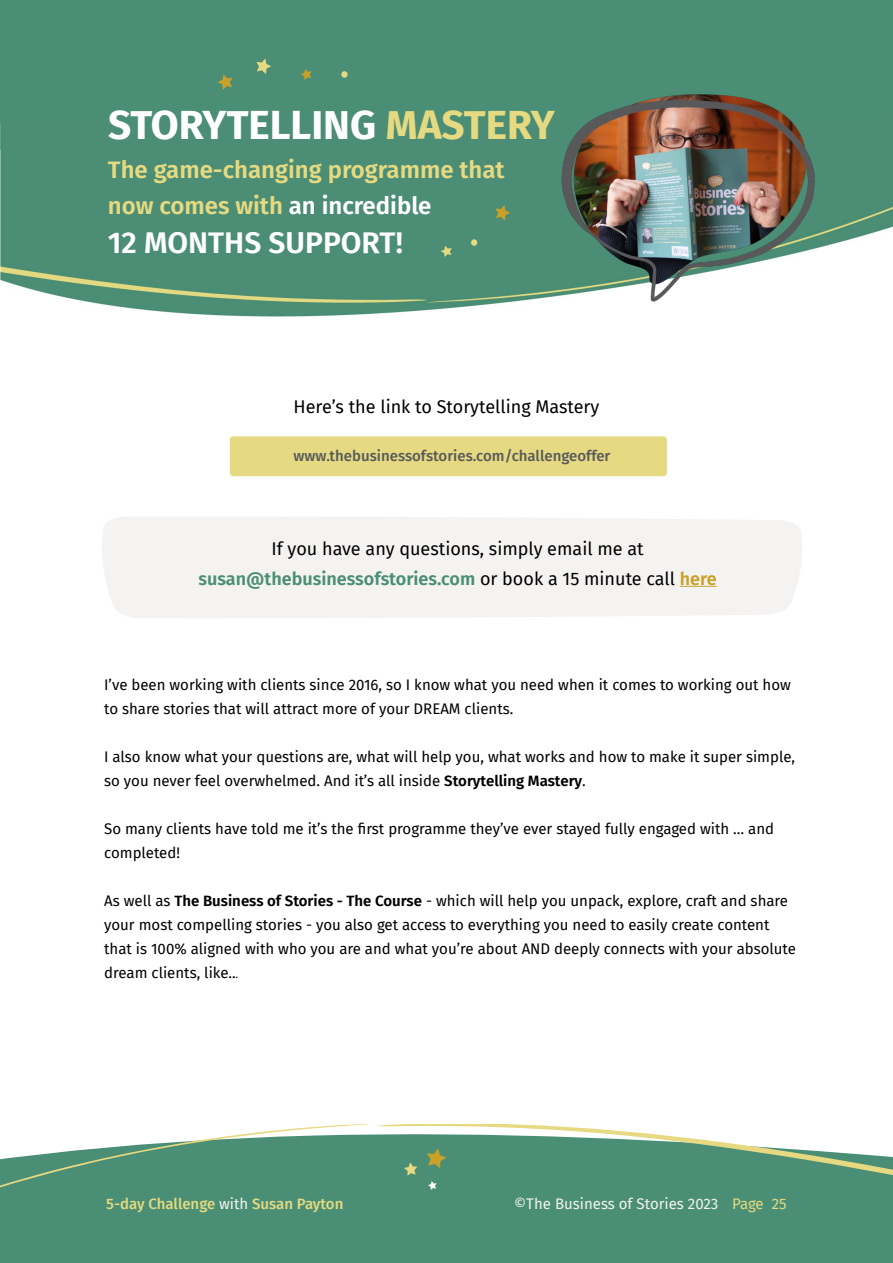
<style>
.page{position:relative;width:893px;height:1263px;background:#fff}
.page>*{position:absolute;margin:0;border:0;box-sizing:border-box;transform-origin:0 0}
.t1{font:700 40.5px "Fira Sans";color:#fff}
.t2{font:600 30px "Fira Sans";color:#fff}
.t3{font:600 24px/36px "Fira Sans";color:#e5da81}
.t4{font:18px/30px "Fira Sans";color:#000;text-align:center}
.t5{font:15px/24px "Fira Sans";color:#000}
.t6{font:500 15px "Fira Sans";color:#59595b}
.t7{font:15px "Fira Sans";color:#f5f3f2}
.t8{font:500 15px "Fira Sans";color:#e5da81}
.s1{color:#e5da81}
.s2{color:#fff}
.s3{font-weight:600;color:#4a8e76}
.s4{font-weight:600;color:#c9a129}
.s5{font-weight:600}
.s6{font-weight:300;font-style:italic}
.s7{font-weight:400;color:#f5f3f2}
</style>
<div class="page">
<svg style="left:0;top:1124px;width:893px;height:139px;fill:#4a8f75"></svg>
<svg style="left:427px;top:1148px;width:19px;height:20px"></svg>
<svg style="left:404px;top:1162px;width:13px;height:13px"></svg>
<svg style="left:428px;top:1181px;width:9px;height:9px"></svg>
<div style="left:0;top:0;width:893px;height:149px;background:#4a8e76"></div>
<img style="left:0;top:123px;width:893px;height:194px">
<img style="left:554px;top:94px;width:274px;height:212px">
<svg style="left:218px;top:74px;width:14px;height:16px"></svg>
<svg style="left:256px;top:59px;width:15px;height:15px"></svg>
<svg style="left:301px;top:69px;width:10px;height:11px"></svg>
<svg style="left:441px;top:246px;width:11px;height:11px"></svg>
<svg style="left:495px;top:205px;width:15px;height:16px"></svg>
<svg style="left:341px;top:71px;width:7px;height:7px"></svg>
<svg style="left:470px;top:239px;width:8px;height:7px"></svg>
<div style="left:102px;top:517px;width:700px;height:101px;background:#f5f3f2"></div>
<hr style="left:680px;top:586px;width:37px;height:1px;background:#c9a129">
<div style="left:229px;top:436px;width:439px;height:41px;background:#e5da81;border-radius:4px"></div>
<div style="left:228px;top:435px;width:440px;height:43px;border:2px solid #fff;border-radius:4px"></div>
<h1 class="t1" style="left:108px;top:90px;width:448px">STORYTELLING <span class="s1">MASTERY</span></h1>
<h3 class="t3" style="left:108px;top:150px;width:398px">The game-changing programme that now comes with <span class="s2">an incredible</span></h3>
<h2 class="t2" style="left:108px;top:218px;width:296px">12 MONTHS SUPPORT!</h2>
<p class="t4" style="left:294px;top:391px;width:307px">Here’s the link to Storytelling Mastery</p>
<p class="t6" style="left:294px;top:444px;width:318px">www.thebusinessofstories.com/challengeoffer</p>
<p class="t4" style="left:199px;top:533px;width:520px">If you have any questions, simply email me at <span class="s3">susan@thebusinessofstories.com</span> or book a 15 minute call <span class="s4">here</span></p>
<p class="t5" style="left:104px;top:672px;width:688px">I’ve been working with clients since 2016, so I know what you need when it comes to working out how to share stories that will attract more of your DREAM clients.</p>
<p class="t5" style="left:104px;top:744px;width:692px">I also know what your questions are, what will help you, what works and how to make it super simple, so you never feel overwhelmed. And it’s all inside <span class="s5">Storytelling Mastery</span>.</p>
<p class="t5" style="left:104px;top:816px;width:671px">So many clients have told me it’s the first programme they’ve ever stayed fully engaged with … and completed!</p>
<p class="t5" style="left:104px;top:888px;width:693px">As well as <span class="s5">The Business of Stories - The Course</span> - which will help you unpack, explore, craft and share your most compelling stories - you also get access to everything you need to easily create content that is 100% aligned with who you are and what you’re about AND deeply connects with your absolute dream clients, like..<span class="s6">.</span></p>
<p class="t8" style="left:106px;top:1192px;width:239px">5-day Challenge <span class="s7">with</span> Susan Payton</p>
<p class="t7" style="left:514px;top:1192px;width:274px">©The Business of Stories 2023 <span class="s1">Page 25</span></p>
</div>
